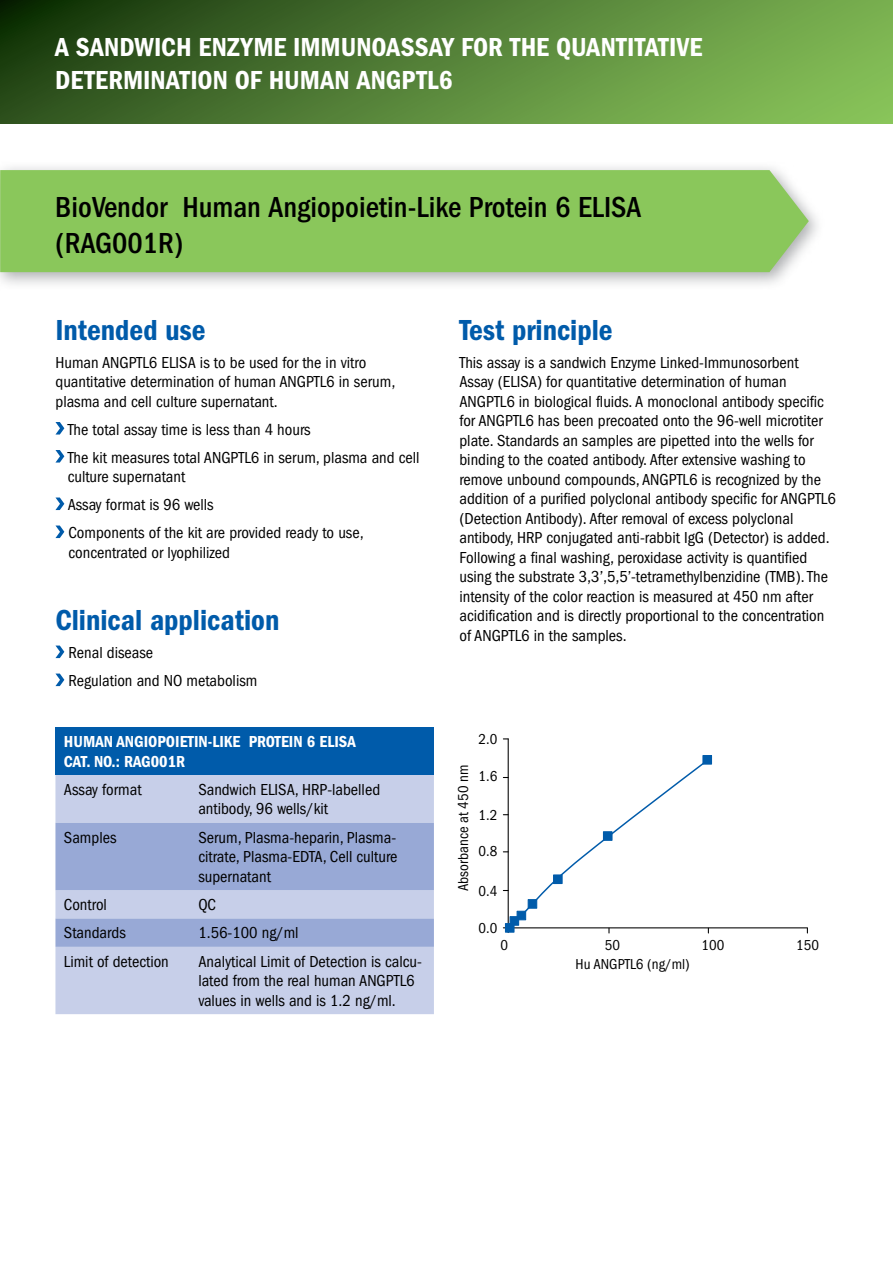
<style>
.page{position:relative;width:893px;height:1263px;background:#fff}
.page>*{position:absolute;margin:0;border:0;box-sizing:border-box;transform-origin:0 0}
.t1{font:500 condensed 30px/36px "ITC Franklin Gothic Std";color:#000}
.t2{font:30px "ITC Franklin Gothic Std Dm Cd";color:#005baa}
.t3{font:27px/32.4px "ITC Franklin Gothic Std Dm Cd";color:#fff}
.t4{font:condensed 16.5px/19.5px "ITC Franklin Gothic Std";color:#000}
.t5{font:16.5px/19.5px "ITC Franklin Gothic Std Dm Cd";color:#fff}
.t6{font:condensed 14.85px "ITC Franklin Gothic Std";color:#000}
</style>
<div class="page">
<svg style="left:0;top:0;width:893px;height:123px;background:#538036"></svg>
<div style="left:0;top:161px;width:825px;height:129px;background:#939598;opacity:.75"></div>
<div style="left:0;top:170px;width:809px;height:102px;background:#8ac75b"></div>
<svg style="left:55px;top:422px;width:9px;height:12px"></svg>
<svg style="left:55px;top:450px;width:9px;height:12px"></svg>
<svg style="left:55px;top:497px;width:9px;height:13px"></svg>
<svg style="left:55px;top:525px;width:9px;height:13px"></svg>
<svg style="left:55px;top:645px;width:9px;height:13px"></svg>
<svg style="left:55px;top:673px;width:9px;height:13px"></svg>
<div style="left:55px;top:727px;width:379px;height:48px;background:#005baa"></div>
<div style="left:55px;top:775px;width:379px;height:239px;background:#c7cfe9"></div>
<svg style="left:55px;top:823px;width:379px;height:124px;background:#a3b2da"></svg>
<svg style="left:507px;top:738px;width:301px;height:191px"></svg>
<div style="left:703px;top:755px;width:8px;height:9px;background:#005baa"></div>
<div style="left:702px;top:755px;width:10px;height:10px;border:1px solid #005baa"></div>
<svg style="left:503px;top:758px;width:206px;height:175px"></svg>
<h2 class="t3" style="left:55px;top:31px;width:649px">A SANDWICH ENZYME IMMUNOASSAY FOR THE QUANTITATIVE<br>DETERMINATION OF HUMAN ANGPTL6</h2>
<h1 class="t1" style="left:55px;top:189px;width:588px">BioVendor Human Angiopoietin-Like Protein 6 ELISA (RAG001R)</h1>
<h1 class="t2" style="left:55px;top:312px;width:152px">Intended use</h1>
<p class="t4" style="left:55px;top:352px;width:341px">Human ANGPTL6 ELISA is to be used for the in vitro quantitative determination of human ANGPTL6 in serum, plasma and cell culture supernatant.</p>
<p class="t4" style="left:68px;top:415px;width:353px;line-height:28px">The total assay time is less than 4 hours<br>The kit measures total ANGPTL6 in serum, plasma and cell</p>
<p class="t4" style="left:68px;top:462px;width:297px;line-height:28px">culture supernatant<br>Assay format is 96 wells<br>Components of the kit are provided ready to use,</p>
<p class="t4" style="left:68px;top:542px;width:163px">concentrated or lyophilized</p>
<h1 class="t2" style="left:55px;top:603px;width:225px">Clinical application</h1>
<p class="t4" style="left:68px;top:639px;width:190px;line-height:28px">Renal disease<br>Regulation and NO metabolism</p>
<p class="t5" style="left:64px;top:732px;width:293px">HUMAN ANGIOPOIETIN-LIKE PROTEIN 6 ELISA<br>CAT. NO.: RAG001R</p>
<p class="t4" style="left:64px;top:780px;width:79px">Assay format</p>
<p class="t4" style="left:198px;top:780px;width:183px">Sandwich ELISA, HRP-labelled antibody, 96 wells/kit</p>
<p class="t4" style="left:64px;top:827px;width:54px">Samples</p>
<p class="t4" style="left:198px;top:827px;width:201px;text-align:justify">Serum, Plasma-heparin, Plasma&shy;citrate, Plasma-EDTA, Cell culture supernatant</p>
<p class="t4" style="left:64px;top:895px;width:44px">Control</p>
<p class="t4" style="left:198px;top:895px;width:19px">QC</p>
<p class="t4" style="left:64px;top:923px;width:63px">Standards</p>
<p class="t4" style="left:198px;top:923px;width:102px">1.56-100 ng/ml</p>
<p class="t4" style="left:64px;top:951px;width:106px">Limit of detection</p>
<p class="t4" style="left:198px;top:951px;width:225px">Analytical Limit of Detection is calcu&shy;lated from the real human ANGPTL6 values in wells and is 1.2 ng/ml.</p>
<h1 class="t2" style="left:459px;top:312px;width:155px">Test principle</h1>
<p class="t4" style="left:459px;top:352px;width:378px">This assay is a sandwich Enzyme Linked-Immunosorbent Assay (ELISA) for quantitative determination of human ANGPTL6 in biological fluids. A monoclonal antibody specific for ANGPTL6 has been precoated onto the 96-well microtiter plate. Standards an samples are pipetted into the wells for binding to the coated antibody. After extensive washing to remove unbound compounds, ANGPTL6 is recognized by the addition of a purified polyclonal antibody specific for ANGPTL6 (Detection Antibody). After removal of excess polyclonal antibody, HRP conjugated anti-rabbit IgG (Detector) is added.<br>Following a final washing, peroxidase activity is quantified using the substrate 3,3’,5,5’-tetramethylbenzidine (TMB). The intensity of the color reaction is measured at 450 nm after acidification and is directly proportional to the concentration of ANGPTL6 in the samples.</p>
<p class="t6" style="left:454px;top:891px;width:128px;rotate:-90deg">Absorbance at 450 nm</p>
<p class="t6" style="left:479px;top:730px;width:20px">2.0</p>
<p class="t6" style="left:479px;top:768px;width:20px">1.6</p>
<p class="t6" style="left:479px;top:806px;width:20px">1.2</p>
<p class="t6" style="left:479px;top:843px;width:20px">0.8</p>
<p class="t6" style="left:479px;top:882px;width:20px">0.4</p>
<p class="t6" style="left:479px;top:919px;width:20px">0.0</p>
<p class="t6" style="left:500px;top:937px;width:9px">0</p>
<p class="t6" style="left:605px;top:937px;width:17px">50</p>
<p class="t6" style="left:796px;top:937px;width:24px">150</p>
<p class="t6" style="left:701px;top:937px;width:24px">100</p>
<p class="t6" style="left:576px;top:956px;width:116px">Hu ANGPTL6 (ng/ml)</p>
</div>
